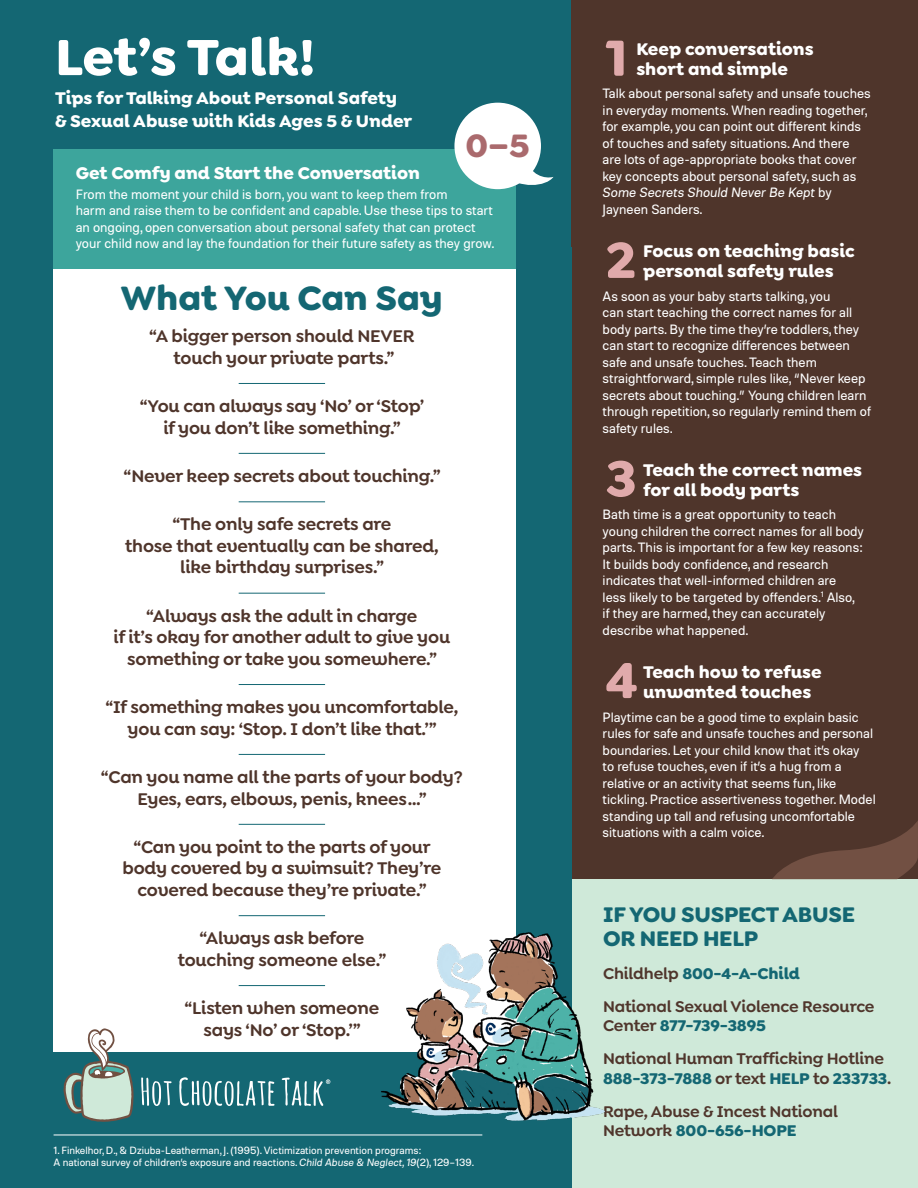
<style>
.page{position:relative;width:918px;height:1188px;background:#fff}
.page>*{position:absolute;margin:0;border:0;box-sizing:border-box;transform-origin:0 0}
._01_Big_heasder_let{font:700 54px "Goldplay Alt";letter-spacing:-.01em;color:#fff}
._08_NUMBERS{font:700 54px "Goldplay Alt";color:#e0aaab}
._04_Header_What_You{font:700 36px "Goldplay Alt";color:#146773}
.t1{font:700 34.5px "Goldplay Alt";color:#aa6a6d}
._06_NEED_HELP{font:700 22.5px/24px "Goldplay Alt";letter-spacing:-.01em;color:#146773}
._05_Talking_Points_1{font:600 18px/21.5px "Goldplay Alt";letter-spacing:-.01em;color:#4f352b;text-align:center}
._06_Subhead_after_nu{font:700 18px/20.2px "Goldplay Alt";color:#fff}
._02_Subhead_12_15_Go{font:700 18px/22.5px "Goldplay Alt";color:#fff}
._05B_Talking_Points{font:600 18px/21.5px "Goldplay Alt";letter-spacing:-.01em;color:#4f352b;text-align:center}
._07_Need_help_INFO{font:600 16.5px/19.5px "Goldplay Alt";letter-spacing:-.01em;color:#50362c}
._07_Need_help_INFO-2{font:600 16.5px/19.5px "Goldplay Alt";letter-spacing:-.01em;color:#4f352b}
._07_Need_help_INFO-3{font:700 16.5px "Goldplay Alt";letter-spacing:-.01em;color:#146773}
._03_Body_copy_small{font:13.5px/16.5px "Molde";color:#fff}
.t2{font:10.5px/12.6px "Molde";color:#fff}
.s1{font-style:italic}
.s2{font-weight:600;color:#50362c}
.s3{font-weight:700;color:#146773}
</style>
<div class="page">
<div style="left:0;top:0;width:571px;height:356px;background:#146773"></div>
<div style="left:571px;top:0;width:347px;height:883px;background:#4f352b"></div>
<div style="left:535px;top:879px;width:383px;height:309px;background:#cfe9d9"></div>
<div style="left:0;top:247px;width:571px;height:941px;background:#146773"></div>
<div style="left:54px;top:150px;width:462px;height:902px;background:#fff"></div>
<hr style="left:239px;top:383px;width:86px;height:1px;background:#146773">
<hr style="left:239px;top:453px;width:86px;height:1px;background:#146773">
<hr style="left:239px;top:501px;width:86px;height:1px;background:#146773">
<hr style="left:239px;top:593px;width:86px;height:1px;background:#146773">
<hr style="left:239px;top:684px;width:86px;height:1px;background:#146773">
<hr style="left:239px;top:754px;width:86px;height:1px;background:#146773">
<hr style="left:239px;top:824px;width:86px;height:1px;background:#146773">
<hr style="left:239px;top:915px;width:86px;height:1px;background:#146773">
<hr style="left:239px;top:985px;width:86px;height:1px;background:#146773">
<div style="left:54px;top:149px;width:462px;height:120px;background:#3da59c"></div>
<img style="left:370px;top:892px;width:235px;height:253px">
<div style="left:454px;top:103px;width:87px;height:86px;background:#fff;border-radius:50%"></div>
<svg style="left:504px;top:159px;width:50px;height:30px"></svg>
<svg style="left:772px;top:821px;width:146px;height:58px"></svg>
<hr style="left:54px;top:1135px;width:428px;height:1px;background:#fff">
<svg style="left:141px;top:1078px;width:31px;height:28px"></svg>
<svg style="left:179px;top:1077px;width:96px;height:29px"></svg>
<svg style="left:63px;top:1028px;width:71px;height:94px"></svg>
<svg style="left:282px;top:1078px;width:48px;height:28px"></svg>
<p class="_01_Big_heasder_let" style="left:55px;top:22px;width:261px">Let’s Talk!</p>
<p class="_02_Subhead_12_15_Go" style="left:55px;top:87px;width:359px">Tips for Talking About Personal Safety &amp; Sexual Abuse with Kids Ages 5 &amp; Under</p>
<p class="t1" style="left:466px;top:123px;width:66px">0–5</p>
<p class="_02_Subhead_12_15_Go" style="left:76px;top:162px;width:346px">Get Comfy and Start the Conversation</p>
<p class="_03_Body_copy_small" style="left:76px;top:185px;width:420px">From the moment your child is born, you want to keep them from<br>harm and raise them to be confident and capable. Use these tips to start an ongoing, open conversation about personal safety that can protect your child now and lay the foundation for their future safety as they grow.</p>
<p class="_04_Header_What_You" style="left:121px;top:274px;width:324px">What You Can Say</p>
<p class="_05_Talking_Points_1" style="left:149px;top:325px;width:267px">“A bigger person should NEVER touch your private parts.”</p>
<p class="_05_Talking_Points_1" style="left:140px;top:395px;width:286px">“You can always say ‘No’ or ‘Stop’ if you don’t like something.”</p>
<p class="_05_Talking_Points_1" style="left:124px;top:465px;width:318px">“Never keep secrets about touching.”</p>
<p class="_05_Talking_Points_1" style="left:125px;top:514px;width:315px">“The only safe secrets are<br>those that eventually can be shared, like birthday surprises.”</p>
<p class="_05_Talking_Points_1" style="left:114px;top:605px;width:338px">“Always ask the adult in charge<br>if it’s okay for another adult to give you something or take you somewhere.”</p>
<p class="_05_Talking_Points_1" style="left:105px;top:696px;width:355px">“If something makes you uncomfortable, you can say: ‘Stop. I don’t like that.’”</p>
<p class="_05_Talking_Points_1" style="left:101px;top:766px;width:363px">“Can you name all the parts of your body?<br>Eyes, ears, elbows, penis, knees…”</p>
<p class="_05_Talking_Points_1" style="left:122px;top:836px;width:320px">“Can you point to the parts of your body covered by a swimsuit? They’re covered because they’re private.”</p>
<p class="_05_Talking_Points_1" style="left:178px;top:927px;width:210px">“Always ask before touching someone else.”</p>
<p class="_05B_Talking_Points" style="left:185px;top:997px;width:196px">“Listen when someone says ‘No’ or ‘Stop.’”</p>
<p class="t2" style="left:54px;top:1143px;width:422px">1. Finkelhor, D., &amp; Dziuba-Leatherman, J. (1995). Victimization prevention programs:<br>A national survey of children’s exposure and reactions. <span class="s1">Child Abuse &amp; Neglect, 19</span>(2), 129–139.</p>
<p class="_08_NUMBERS" style="left:606px;top:23px;width:24px">1</p>
<p class="_06_Subhead_after_nu" style="left:636px;top:39px;width:179px">Keep conversations short and simple</p>
<p class="_03_Body_copy_small" style="left:603px;top:85px;width:270px">Talk about personal safety and unsafe touches in everyday moments. When reading together, for example, you can point out different kinds of touches and safety situations. And there are lots of age-appropriate books that cover key concepts about personal safety, such as <span class="s1">Some Secrets Should Never Be Kept</span> by Jayneen Sanders.</p>
<p class="_06_Subhead_after_nu" style="left:643px;top:241px;width:213px">Focus on teaching basic personal safety rules</p>
<p class="_03_Body_copy_small" style="left:603px;top:287px;width:270px">As soon as your baby starts talking, you<br>can start teaching the correct names for all body parts. By the time they’re toddlers, they can start to recognize differences between safe and unsafe touches. Teach them straightforward, simple rules like, “Never keep secrets about touching.” Young children learn through repetition, so regularly remind them of safety rules.</p>
<p class="_06_Subhead_after_nu" style="left:643px;top:459px;width:221px">Teach the correct names for all body parts</p>
<p class="_03_Body_copy_small" style="left:603px;top:506px;width:263px">Bath time is a great opportunity to teach young children the correct names for all body parts. This is important for a few key reasons:<br>It builds body confidence, and research indicates that well-informed children are<br>less likely to be targeted by offenders.<sup>1</sup> Also, if they are harmed, they can accurately describe what happened.</p>
<p class="_06_Subhead_after_nu" style="left:643px;top:662px;width:180px">Teach how to refuse unwanted touches</p>
<p class="_03_Body_copy_small" style="left:603px;top:708px;width:275px">Playtime can be a good time to explain basic rules for safe and unsafe touches and personal boundaries. Let your child know that it’s okay<br>to refuse touches, even if it’s a hug from a relative or an activity that seems fun, like tickling. Practice assertiveness together. Model standing up tall and refusing uncomfortable situations with a calm voice.</p>
<p class="_08_NUMBERS" style="left:606px;top:225px;width:32px">2</p>
<p class="_08_NUMBERS" style="left:606px;top:443px;width:32px">3</p>
<p class="_08_NUMBERS" style="left:606px;top:645px;width:34px">4</p>
<p class="_06_NEED_HELP" style="left:603px;top:902px;width:253px">IF YOU SUSPECT ABUSE<br>OR NEED HELP</p>
<p class="_07_Need_help_INFO-3" style="left:603px;top:963px;width:198px"><span class="s2">Childhelp</span> 800-4-A-Child</p>
<p class="_07_Need_help_INFO" style="left:603px;top:997px;width:273px">National Sexual Violence Resource<br>Center <span class="s3">877-739-3895</span></p>
<p class="_07_Need_help_INFO-2" style="left:603px;top:1049px;width:290px">National Human Trafficking Hotline<br><span class="s3">888-373-7888</span> or text <span class="s3">HELP</span> to <span class="s3">233733</span>.</p>
<p class="_07_Need_help_INFO" style="left:603px;top:1102px;width:237px">Rape, Abuse &amp; Incest National<br>Network <span class="s3">800-656-HOPE</span></p>
</div>
